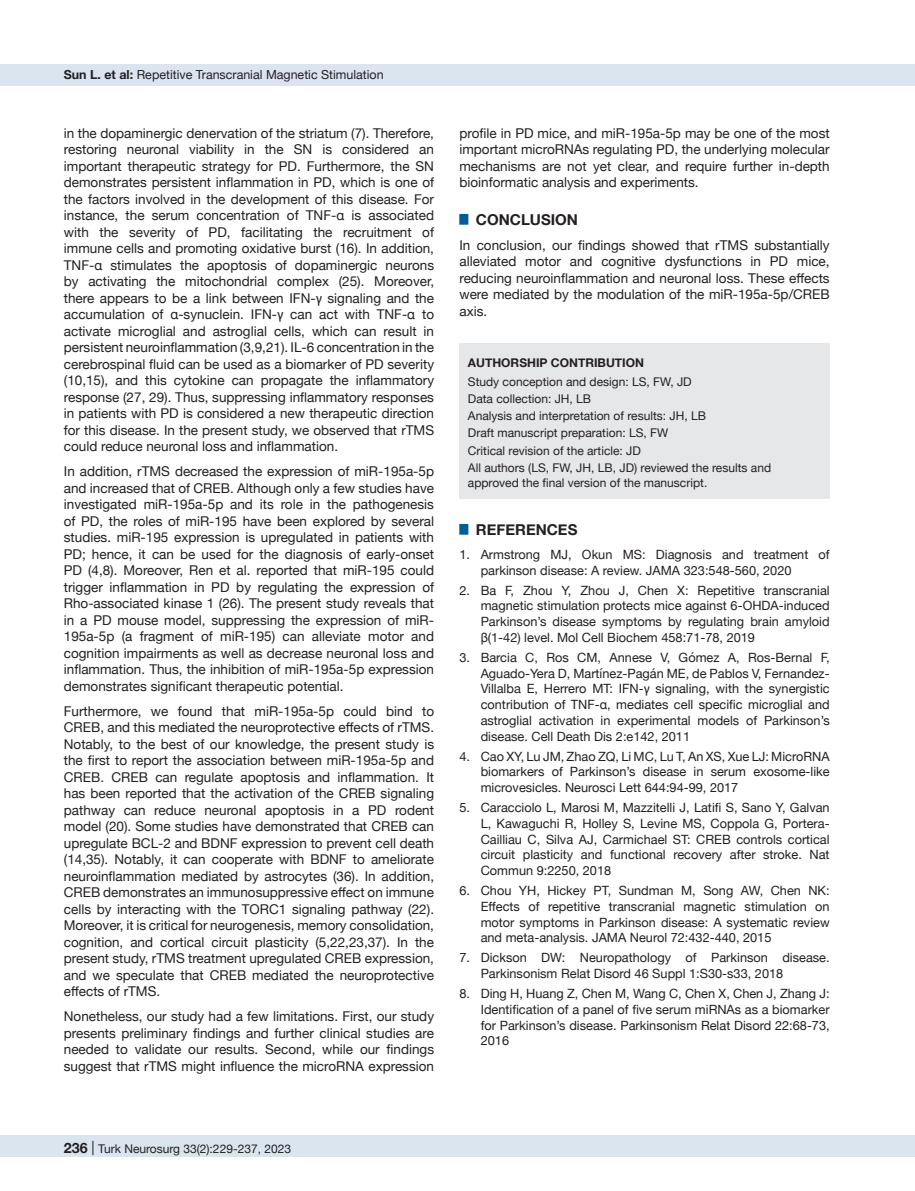
<style>
.page{position:relative;width:915px;height:1191px;background:#fff}
.page>*{position:absolute;margin:0;border:0;box-sizing:border-box;transform-origin:0 0}
.t1{font:700 15px "Helvetica Neue";color:#231f20}
.t2{font:13.5px/16.5px "Helvetica Neue";color:#231f20;text-align:justify}
.t3{font:12.75px/15.8px "Helvetica Neue";color:#231f20;text-align:justify}
.t4{font:12.45px "Helvetica Neue";color:#231f20}
.t5{font:12px/17.1px "Helvetica Neue";color:#231f20}
.t6{font:700 12px "Helvetica Neue";color:#231f20}
.s1{font-weight:700}
.s2{font-weight:700;font-size:14.25px}
.s3{font-size:14.25px}
</style>
<div class="page">
<div style="left:0;top:1135px;width:914px;height:22px;background:#dbe5f0"></div>
<div style="left:0;top:64px;width:914px;height:21px;background:#dbe5f0"></div>
<div style="left:459px;top:343px;width:370px;height:155px;background:#e6e7e9"></div>
<p class="t4" style="left:64px;top:66px;width:321px"><span class="s1">Sun L. et al:</span> Repetitive Transcranial Magnetic Stimulation</p>
<p class="t2" style="left:64px;top:125px;width:371px">in the dopaminergic denervation of the striatum (7). Therefore, restoring neuronal viability in the SN is considered an important therapeutic strategy for PD. Furthermore, the SN demonstrates persistent inflammation in PD, which is one of the factors involved in the development of this disease. For instance, the serum concentration of TNF-α is associated with the severity of PD, facilitating the recruitment of immune cells and promoting oxidative burst (16). In addition, TNF-α stimulates the apoptosis of dopaminergic neurons by activating the mitochondrial complex (25). Moreover, there appears to be a link between IFN-γ signaling and the accumulation of α-synuclein. IFN-γ can act with TNF-α to activate microglial and astroglial cells, which can result in persistent neuroinflammation (3,9,21). IL-6 concentration in the cerebrospinal fluid can be used as a biomarker of PD severity (10,15), and this cytokine can propagate the inflammatory response (27, 29). Thus, suppressing inflammatory responses in patients with PD is considered a new therapeutic direction for this disease. In the present study, we observed that rTMS could reduce neuronal loss and inflammation.</p>
<p class="t2" style="left:64px;top:464px;width:371px">In addition, rTMS decreased the expression of miR-195a-5p and increased that of CREB. Although only a few studies have investigated miR-195a-5p and its role in the pathogenesis of PD, the roles of miR-195 have been explored by several studies. miR-195 expression is upregulated in patients with PD; hence, it can be used for the diagnosis of early-onset PD (4,8). Moreover, Ren et al. reported that miR-195 could trigger inflammation in PD by regulating the expression of Rho-associated kinase 1 (26). The present study reveals that in a PD mouse model, suppressing the expression of miR-195a-5p (a fragment of miR-195) can alleviate motor and cognition impairments as well as decrease neuronal loss and inflammation. Thus, the inhibition of miR-195a-5p expression demonstrates significant therapeutic potential.</p>
<p class="t2" style="left:64px;top:703px;width:371px">Furthermore, we found that miR-195a-5p could bind to CREB, and this mediated the neuroprotective effects of rTMS.<br>Notably, to the best of our knowledge, the present study is the first to report the association between miR-195a-5p and CREB. CREB can regulate apoptosis and inflammation. It has been reported that the activation of the CREB signaling pathway can reduce neuronal apoptosis in a PD rodent model (20). Some studies have demonstrated that CREB can upregulate BCL-2 and BDNF expression to prevent cell death (14,35). Notably, it can cooperate with BDNF to ameliorate neuroinflammation mediated by astrocytes (36). In addition, CREB demonstrates an immunosuppressive effect on immune cells by interacting with the TORC1 signaling pathway (22).<br>Moreover, it is critical for neurogenesis, memory consolidation, cognition, and cortical circuit plasticity (5,22,23,37). In the present study, rTMS treatment upregulated CREB expression, and we speculate that CREB mediated the neuroprotective effects of rTMS.</p>
<p class="t2" style="left:64px;top:1009px;width:371px">Nonetheless, our study had a few limitations. First, our study presents preliminary findings and further clinical studies are needed to validate our results. Second, while our findings suggest that rTMS might influence the microRNA expression</p>
<p class="t2" style="left:459px;top:125px;width:371px">profile in PD mice, and miR-195a-5p may be one of the most important microRNAs regulating PD, the underlying molecular mechanisms are not yet clear, and require further in-depth bioinformatic analysis and experiments.</p>
<p class="t1" style="left:459px;top:208px;width:120px"><sup>█</sup> CONCLUSION</p>
<p class="t2" style="left:459px;top:238px;width:371px">In conclusion, our findings showed that rTMS substantially alleviated motor and cognitive dysfunctions in PD mice, reducing neuroinflammation and neuronal loss. These effects were mediated by the modulation of the miR-195a-5p/CREB axis.</p>
<p class="t6" style="left:468px;top:353px;width:177px">AUTHORSHIP CONTRIBUTION</p>
<p class="t5" style="left:468px;top:374px;width:304px">Study conception and design: LS, FW, JD<br>Data collection: JH, LB<br>Analysis and interpretation of results: JH, LB<br>Draft manuscript preparation: LS, FW<br>Critical revision of the article: JD<br>All authors (LS, FW, JH, LB, JD) reviewed the results and</p>
<p class="t5" style="left:468px;top:474px;width:241px">approved the final version of the manuscript.</p>
<p class="t1" style="left:459px;top:517px;width:119px"><sup>█</sup> REFERENCES</p>
<p class="t3" style="left:480px;top:547px;width:350px;text-indent:-21px">1. Armstrong MJ, Okun MS: Diagnosis and treatment of parkinson disease: A review. JAMA 323:548-560, 2020</p>
<p class="t3" style="left:480px;top:583px;width:350px;text-indent:-21px">2. Ba F, Zhou Y, Zhou J, Chen X: Repetitive transcranial magnetic stimulation protects mice against 6-OHDA-induced Parkinson’s disease symptoms by regulating brain amyloid β(1-42) level. Mol Cell Biochem 458:71-78, 2019</p>
<p class="t3" style="left:480px;top:650px;width:350px;text-indent:-21px">3. Barcia C, Ros CM, Annese V, Gómez A, Ros-Bernal F, Aguado-Yera D, Martínez-Pagán ME, de Pablos V, Fernandez-Villalba E, Herrero MT: IFN-γ signaling, with the synergistic contribution of TNF-α, mediates cell specific microglial and astroglial activation in experimental models of Parkinson’s disease. Cell Death Dis 2:e142, 2011</p>
<p class="t3" style="left:480px;top:749px;width:350px;text-indent:-21px">4. Cao XY, Lu JM, Zhao ZQ, Li MC, Lu T, An XS, Xue LJ: MicroRNA biomarkers of Parkinson’s disease in serum exosome-like microvesicles. Neurosci Lett 644:94-99, 2017</p>
<p class="t3" style="left:480px;top:800px;width:350px;text-indent:-21px">5. Caracciolo L, Marosi M, Mazzitelli J, Latifi S, Sano Y, Galvan L, Kawaguchi R, Holley S, Levine MS, Coppola G, Portera-Cailliau C, Silva AJ, Carmichael ST: CREB controls cortical circuit plasticity and functional recovery after stroke. Nat Commun 9:2250, 2018</p>
<p class="t3" style="left:480px;top:883px;width:350px;text-indent:-21px">6. Chou YH, Hickey PT, Sundman M, Song AW, Chen NK:<br>Effects of repetitive transcranial magnetic stimulation on motor symptoms in Parkinson disease: A systematic review and meta-analysis. JAMA Neurol 72:432-440, 2015</p>
<p class="t3" style="left:480px;top:950px;width:350px;text-indent:-21px">7. Dickson DW: Neuropathology of Parkinson disease.<br>Parkinsonism Relat Disord 46 Suppl 1:S30-s33, 2018</p>
<p class="t3" style="left:480px;top:986px;width:350px;text-indent:-21px">8. Ding H, Huang Z, Chen M, Wang C, Chen X, Chen J, Zhang J:<br>Identification of a panel of five serum miRNAs as a biomarker for Parkinson’s disease. Parkinsonism Relat Disord 22:68-73, 2016</p>
<p class="t5" style="left:63px;top:1141px;width:229px"><span class="s2">236</span> <span class="s3">|</span> Turk Neurosurg 33(2):229-237, 2023</p>
</div>
